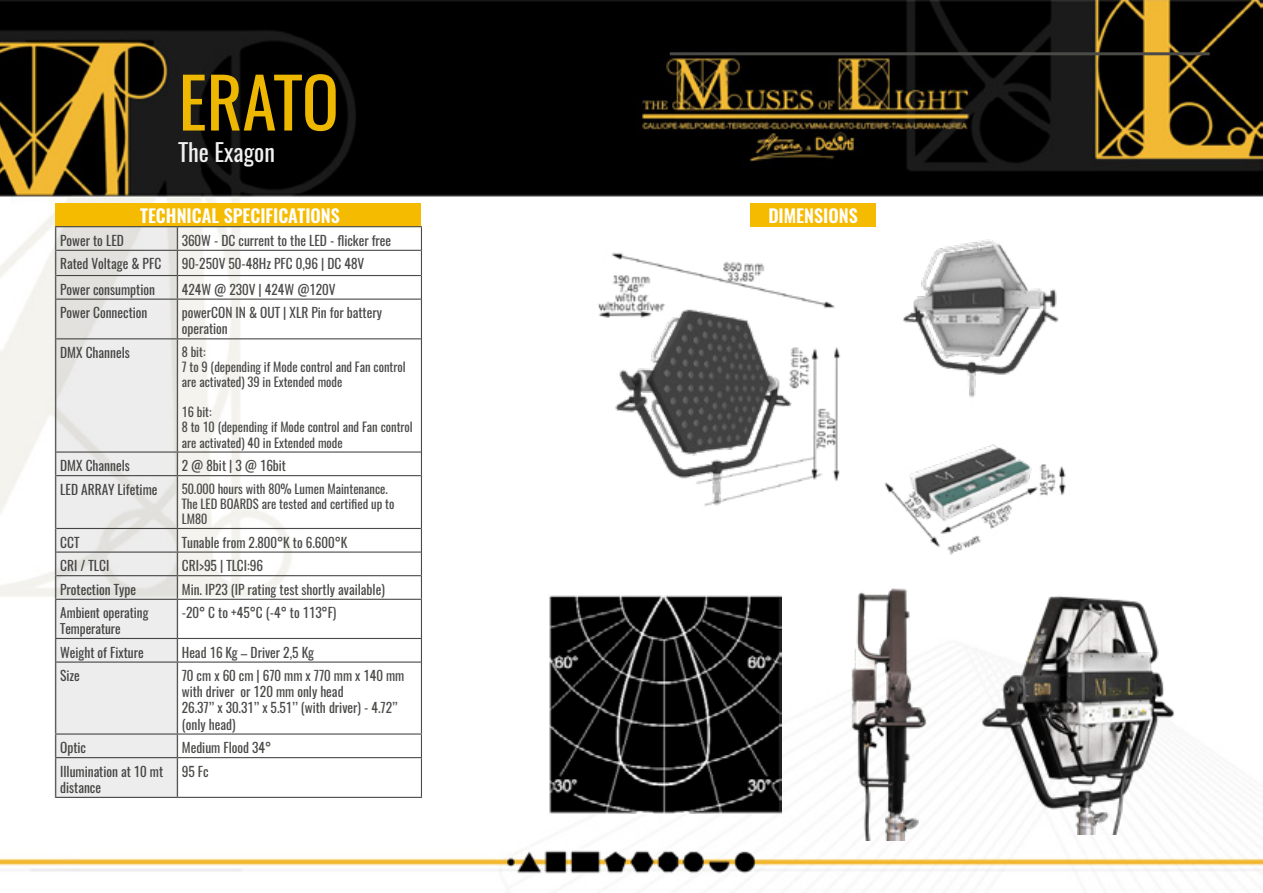
<style>
.page{position:relative;width:1263px;height:893px;background:#fff}
.page>*{position:absolute;margin:0;border:0;box-sizing:border-box;transform-origin:0 0}
.t1{font:69px "Oswald";color:#eeb801}
.t2{font:24px "Oswald";color:#f2f1f1}
.t3{font:600 18px "Oswald";color:#fff}
.t4{font:13.5px/16px "Oswald";color:#4a4a49}
.t5{font:13.2px/15.9px "Oswald";color:#4a4a49}
.t6{font:12.6px/15.1px "Oswald";color:#4a4a49}
</style>
<div class="page">
<img style="left:0;top:0;width:1263px;height:876px">
<svg style="left:1083px;top:781px;width:126px;height:58px"></svg>
<hr style="left:670px;top:52px;width:540px;height:3px;background:#4a4a49">
<div style="left:55px;top:203px;width:366px;height:23px;background:#f5bb00"></div>
<hr style="left:177px;top:226px;width:245px;height:1px;background:#4a4a49">
<svg style="left:421px;top:227px;width:1px;height:72px"></svg>
<hr style="left:421px;top:299px;width:1px;height:40px;background:#4a4a49">
<hr style="left:421px;top:339px;width:1px;height:113px;background:#4a4a49">
<svg style="left:421px;top:452px;width:1px;height:24px"></svg>
<hr style="left:421px;top:476px;width:1px;height:52px;background:#4a4a49">
<svg style="left:421px;top:528px;width:1px;height:71px"></svg>
<svg style="left:421px;top:639px;width:1px;height:23px"></svg>
<hr style="left:421px;top:662px;width:1px;height:71px;background:#4a4a49">
<hr style="left:177px;top:733px;width:245px;height:2px;background:#4a4a49">
<svg style="left:421px;top:735px;width:1px;height:22px"></svg>
<hr style="left:177px;top:757px;width:245px;height:1px;background:#4a4a49">
<hr style="left:421px;top:758px;width:1px;height:39px;background:#4a4a49">
<hr style="left:177px;top:797px;width:245px;height:1px;background:#4a4a49">
<hr style="left:421px;top:600px;width:1px;height:38px;background:#4a4a49">
<hr style="left:177px;top:250px;width:244px;height:1px;background:#4a4a49">
<hr style="left:177px;top:275px;width:244px;height:1px;background:#4a4a49">
<hr style="left:177px;top:299px;width:244px;height:1px;background:#4a4a49">
<hr style="left:177px;top:338px;width:244px;height:1px;background:#4a4a49">
<hr style="left:177px;top:451px;width:244px;height:2px;background:#4a4a49">
<hr style="left:177px;top:475px;width:244px;height:1px;background:#4a4a49">
<hr style="left:177px;top:528px;width:244px;height:1px;background:#4a4a49">
<hr style="left:177px;top:551px;width:244px;height:2px;background:#4a4a49">
<hr style="left:177px;top:575px;width:244px;height:1px;background:#4a4a49">
<hr style="left:177px;top:599px;width:245px;height:1px;background:#4a4a49">
<hr style="left:177px;top:638px;width:245px;height:1px;background:#4a4a49">
<hr style="left:177px;top:661px;width:244px;height:2px;background:#4a4a49">
<div style="left:750px;top:203px;width:126px;height:24px;background:#f5bb00"></div>
<svg style="left:54px;top:226px;width:125px;height:572px;background:#e2e2e1"></svg>
<img style="left:590px;top:227px;width:483px;height:340px">
<img style="left:549px;top:595px;width:232px;height:219px">
<img style="left:973px;top:583px;width:213px;height:251px">
<img style="left:831px;top:574px;width:109px;height:266px">
<h1 class="t1" style="left:179px;top:55px;width:162px">ERATO</h1>
<h2 class="t2" style="left:179px;top:136px;width:98px">The Exagon</h2>
<h3 class="t3" style="left:140px;top:203px;width:201px">TECHNICAL SPECIFICATIONS</h3>
<p class="t4" style="left:60px;top:232px;width:65px">Power to LED</p>
<p class="t4" style="left:182px;top:232px;width:211px">360W - DC current to the LED - flicker free</p>
<p class="t4" style="left:60px;top:256px;width:103px">Rated Voltage &amp; PFC</p>
<p class="t4" style="left:182px;top:256px;width:184px">90-250V 50-48Hz PFC 0,96 | DC 48V</p>
<p class="t4" style="left:60px;top:281px;width:96px">Power consumption</p>
<p class="t4" style="left:182px;top:281px;width:155px">424W @ 230V | 424W @120V</p>
<p class="t4" style="left:60px;top:305px;width:89px">Power Connection</p>
<p class="t4" style="left:182px;top:305px;width:202px">powerCON IN &amp; OUT | XLR Pin for battery operation</p>
<p class="t4" style="left:60px;top:344px;width:71px">DMX Channels</p>
<p class="t6" style="left:182px;top:344px;width:225px">8 bit:<br>7 to 9 (depending if Mode control and Fan control are activated) 39 in Extended mode</p>
<p class="t6" style="left:182px;top:405px;width:232px">16 bit:<br>8 to 10 (depending if Mode control and Fan control are activated) 40 in Extended mode</p>
<p class="t4" style="left:60px;top:458px;width:71px">DMX Channels</p>
<p class="t4" style="left:182px;top:458px;width:106px">2 @ 8bit | 3 @ 16bit</p>
<p class="t4" style="left:60px;top:481px;width:99px">LED ARRAY Lifetime</p>
<p class="t6" style="left:182px;top:481px;width:214px">50.000 hours with 80% Lumen Maintenance.<br>The LED BOARDS are tested and certified up to<br>LM80</p>
<p class="t4" style="left:60px;top:534px;width:21px">CCT</p>
<p class="t4" style="left:182px;top:534px;width:167px">Tunable from 2.800°K to 6.600°K</p>
<p class="t4" style="left:60px;top:558px;width:51px">CRI / TLCI</p>
<p class="t4" style="left:182px;top:558px;width:83px">CRI&gt;95 | TLCI:96</p>
<p class="t4" style="left:60px;top:581px;width:77px">Protection Type</p>
<p class="t4" style="left:182px;top:581px;width:205px">Min. IP23 (IP rating test shortly available)</p>
<p class="t5" style="left:60px;top:605px;width:90px">Ambient operating<br>Temperature</p>
<p class="t4" style="left:182px;top:605px;width:156px">-20° C to +45°C (-4° to 113°F)</p>
<p class="t4" style="left:60px;top:644px;width:85px">Weight of Fixture</p>
<p class="t4" style="left:182px;top:644px;width:134px">Head 16 Kg – Driver 2,5 Kg</p>
<p class="t4" style="left:60px;top:668px;width:21px">Size</p>
<p class="t4" style="left:182px;top:668px;width:224px">70 cm x 60 cm | 670 mm x 770 mm x 140 mm with driver or 120 mm only head<br>26.37’’ x 30.31’’ x 5.51’’ (with driver) - 4.72’’ (only head)</p>
<p class="t4" style="left:60px;top:740px;width:27px">Optic</p>
<p class="t4" style="left:182px;top:740px;width:91px">Medium Flood 34°</p>
<p class="t4" style="left:60px;top:763px;width:104px">Illumination at 10 mt distance</p>
<p class="t4" style="left:182px;top:763px;width:28px">95 Fc</p>
<h3 class="t3" style="left:768px;top:203px;width:91px">DIMENSIONS</h3>
</div>
